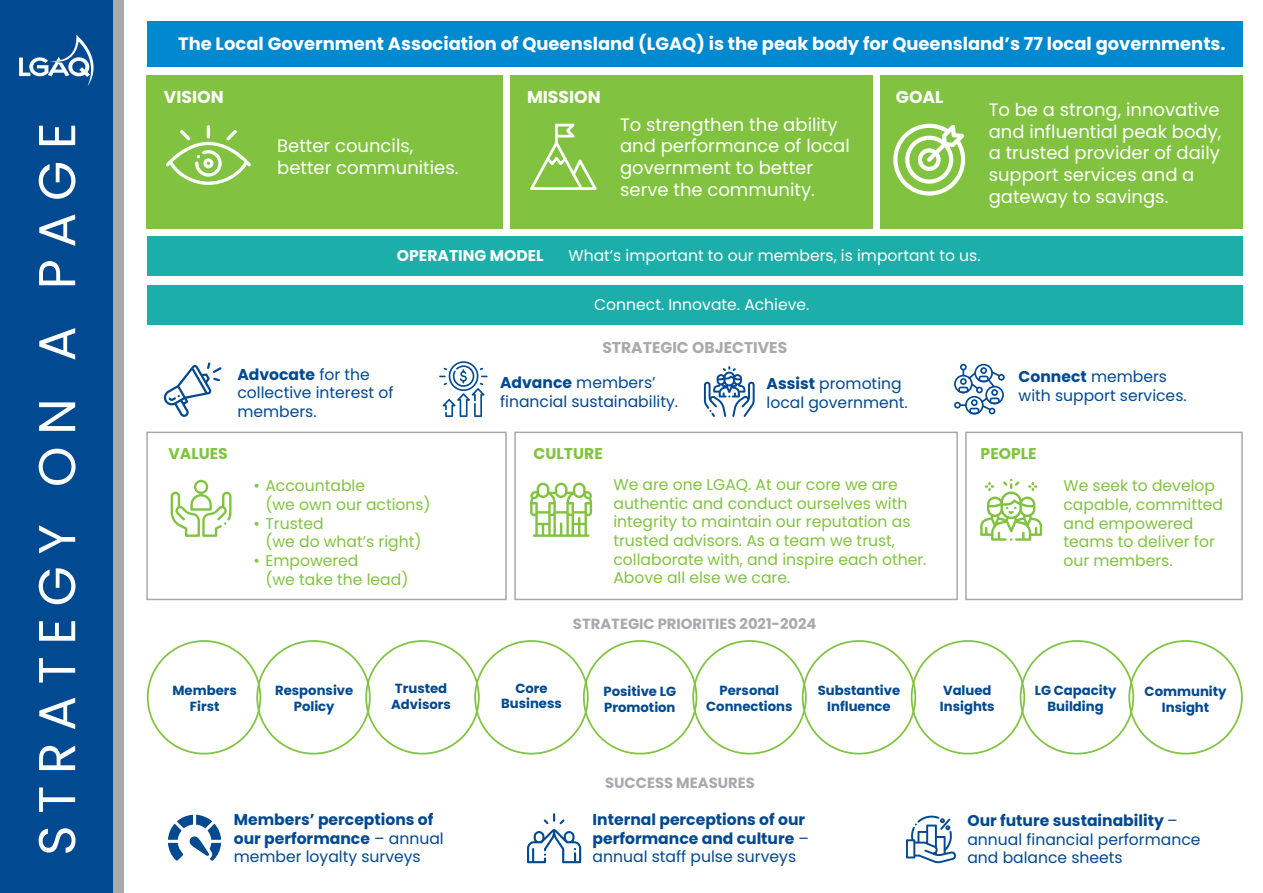
<style>
.page{position:relative;width:1263px;height:893px;background:#fff}
.page>*{position:absolute;margin:0;border:0;box-sizing:border-box;transform-origin:0 0}
.t1{font:51.75px "Poppins";letter-spacing:.225em;color:#fff}
.t2{font:18px/21.6px "Poppins";color:#fff}
.t3{font:700 17.85px "Poppins";color:#fff}
.t4{font:700 17.25px "Poppins";color:#fff}
.t5{font:15.6px/18.8px "Poppins";color:#81c340}
.t6{font:15.6px/18.8px "Poppins";color:#014990}
.t7{font:700 15.6px/18.8px "Poppins";color:#014990}
.t8{font:15.6px "Poppins";color:#fff}
.t9{font:700 15.6px "Poppins";color:#a8a9ad}
.t10{font:700 15.6px "Poppins";color:#81c340}
.t11{font:700 15.6px "Poppins";color:#fff}
.t12{font:700 14.7px "Poppins";color:#a8a9ad}
.t13{font:700 13.2px/15.9px "Poppins";color:#014990;text-align:center}
.s1{font-weight:700}
.s2{font-weight:400}
</style>
<div class="page">
<div style="left:147px;top:285px;width:1096px;height:40px;background:#1caea8"></div>
<div style="left:880px;top:75px;width:363px;height:153px;background:#81c340"></div>
<div style="left:0;top:0;width:113px;height:893px;background:#014990"></div>
<div style="left:113px;top:0;width:10px;height:893px;background:#a8a9ad"></div>
<div style="left:147px;top:21px;width:1096px;height:46px;background:#0089cf"></div>
<div style="left:147px;top:75px;width:356px;height:153px;background:#81c340"></div>
<div style="left:510px;top:75px;width:363px;height:153px;background:#81c340"></div>
<div style="left:147px;top:236px;width:1096px;height:40px;background:#1caea8"></div>
<svg style="left:19px;top:35px;width:75px;height:51px"></svg>
<svg style="left:530px;top:124px;width:67px;height:66px"></svg>
<svg style="left:166px;top:125px;width:85px;height:60px"></svg>
<svg style="left:893px;top:124px;width:72px;height:72px"></svg>
<div style="left:147px;top:640px;width:114px;height:114px;border:2px solid #81c340;border-radius:50%"></div>
<div style="left:256px;top:640px;width:115px;height:114px;border:2px solid #81c340;border-radius:50%"></div>
<div style="left:365px;top:640px;width:115px;height:114px;border:2px solid #81c340;border-radius:50%"></div>
<div style="left:474px;top:640px;width:115px;height:114px;border:2px solid #81c340;border-radius:50%"></div>
<div style="left:583px;top:640px;width:114px;height:114px;border:2px solid #81c340;border-radius:50%"></div>
<div style="left:692px;top:640px;width:115px;height:114px;border:2px solid #81c340;border-radius:50%"></div>
<div style="left:802px;top:640px;width:114px;height:114px;border:2px solid #81c340;border-radius:50%"></div>
<div style="left:911px;top:640px;width:114px;height:114px;border:2px solid #81c340;border-radius:50%"></div>
<div style="left:1020px;top:640px;width:114px;height:114px;border:2px solid #81c340;border-radius:50%"></div>
<div style="left:1128px;top:640px;width:115px;height:114px;border:2px solid #81c340;border-radius:50%"></div>
<svg style="left:168px;top:815px;width:53px;height:46px"></svg>
<svg style="left:527px;top:813px;width:54px;height:50px"></svg>
<svg style="left:906px;top:815px;width:50px;height:48px"></svg>
<svg style="left:163px;top:362px;width:59px;height:55px"></svg>
<svg style="left:439px;top:361px;width:49px;height:56px"></svg>
<svg style="left:954px;top:364px;width:51px;height:50px"></svg>
<svg style="left:704px;top:366px;width:51px;height:51px"></svg>
<div style="left:146px;top:432px;width:361px;height:168px;border:2px solid #a8a9ad"></div>
<div style="left:514px;top:432px;width:444px;height:168px;border:2px solid #a8a9ad"></div>
<svg style="left:171px;top:480px;width:61px;height:57px"></svg>
<svg style="left:530px;top:483px;width:62px;height:54px"></svg>
<div style="left:965px;top:432px;width:278px;height:168px;border:2px solid #a8a9ad"></div>
<svg style="left:980px;top:479px;width:62px;height:62px"></svg>
<p class="t1" style="left:27px;top:856px;width:735px;rotate:-90deg">STRATEGY ON A PAGE</p>
<p class="t3" style="left:178px;top:33px;width:1049px">The Local Government Association of Queensland (LGAQ) is the peak body for Queensland’s 77 local governments.</p>
<p class="t4" style="left:164px;top:87px;width:61px">VISION</p>
<p class="t2" style="left:277px;top:135px;width:183px">Better councils, better communities.</p>
<p class="t4" style="left:527px;top:87px;width:75px">MISSION</p>
<p class="t4" style="left:896px;top:87px;width:49px">GOAL</p>
<p class="t2" style="left:989px;top:99px;width:234px">To be a strong, innovative and influential peak body, a trusted provider of daily support services and a gateway to savings.</p>
<p class="t2" style="left:620px;top:114px;width:231px">To strengthen the ability and performance of local government to better serve the community.</p>
<p class="t11" style="left:397px;top:247px;width:148px">OPERATING MODEL</p>
<p class="t8" style="left:568px;top:247px;width:414px">What’s important to our members, is important to us.</p>
<p class="t8" style="left:594px;top:295px;width:217px">Connect. Innovate. Achieve.</p>
<p class="t9" style="left:602px;top:339px;width:186px">STRATEGIC OBJECTIVES</p>
<p class="t6" style="left:237px;top:365px;width:158px"><span class="s1">Advocate</span> for the collective interest of members.</p>
<p class="t6" style="left:500px;top:373px;width:179px"><span class="s1">Advance</span> members’ financial sustainability.</p>
<p class="t6" style="left:1019px;top:367px;width:170px"><span class="s1">Connect</span> members with support services.</p>
<p class="t6" style="left:766px;top:374px;width:143px"><span class="s1">Assist</span> promoting local government.</p>
<p class="t10" style="left:169px;top:444px;width:61px">VALUES</p>
<p class="t5" style="left:265px;top:477px;width:167px;text-indent:-12px">• Accountable<br>(we own our actions)</p>
<p class="t5" style="left:265px;top:514px;width:158px;text-indent:-12px">• Trusted<br>(we do what’s right)</p>
<p class="t5" style="left:265px;top:551px;width:144px;text-indent:-12px">• Empowered<br>(we take the lead)</p>
<p class="t10" style="left:534px;top:444px;width:71px">CULTURE</p>
<p class="t5" style="left:613px;top:475px;width:315px">We are one LGAQ. At our core we are authentic and conduct ourselves with integrity to maintain our reputation as trusted advisors. As a team we trust, collaborate with, and inspire each other.<br>Above all else we care.</p>
<p class="t12" style="left:573px;top:615px;width:245px">STRATEGIC PRIORITIES 2021-2024</p>
<p class="t10" style="left:981px;top:444px;width:58px">PEOPLE</p>
<p class="t5" style="left:1063px;top:477px;width:161px">We seek to develop capable, committed and empowered teams to deliver for our members.</p>
<p class="t13" style="left:172px;top:683px;width:66px">Members<br>First</p>
<p class="t13" style="left:275px;top:683px;width:80px">Responsive<br>Policy</p>
<p class="t13" style="left:391px;top:681px;width:61px;text-align:left">Trusted<br>Advisors</p>
<p class="t13" style="left:501px;top:680px;width:62px">Core<br>Business</p>
<p class="t13" style="left:603px;top:683px;width:74px;text-align:left">Positive LG<br>Promotion</p>
<p class="t13" style="left:706px;top:683px;width:88px">Personal<br>Connections</p>
<p class="t13" style="left:818px;top:683px;width:84px">Substantive<br>Influence</p>
<p class="t13" style="left:940px;top:683px;width:56px;text-align:left">Valued<br>Insights</p>
<p class="t13" style="left:1035px;top:683px;width:83px">LG Capacity<br>Building</p>
<p class="t13" style="left:1144px;top:684px;width:83px">Community<br>Insight</p>
<p class="t12" style="left:605px;top:774px;width:151px">SUCCESS MEASURES</p>
<p class="t7" style="left:234px;top:810px;width:211px">Members’ perceptions of our performance <span class="s2">– annual member loyalty surveys</span></p>
<p class="t7" style="left:593px;top:810px;width:218px">Internal perceptions of our performance and culture <span class="s2">– annual staff pulse surveys</span></p>
<p class="t6" style="left:967px;top:811px;width:235px"><span class="s1">Our future sustainability</span> – annual financial performance and balance sheets</p>
</div>
